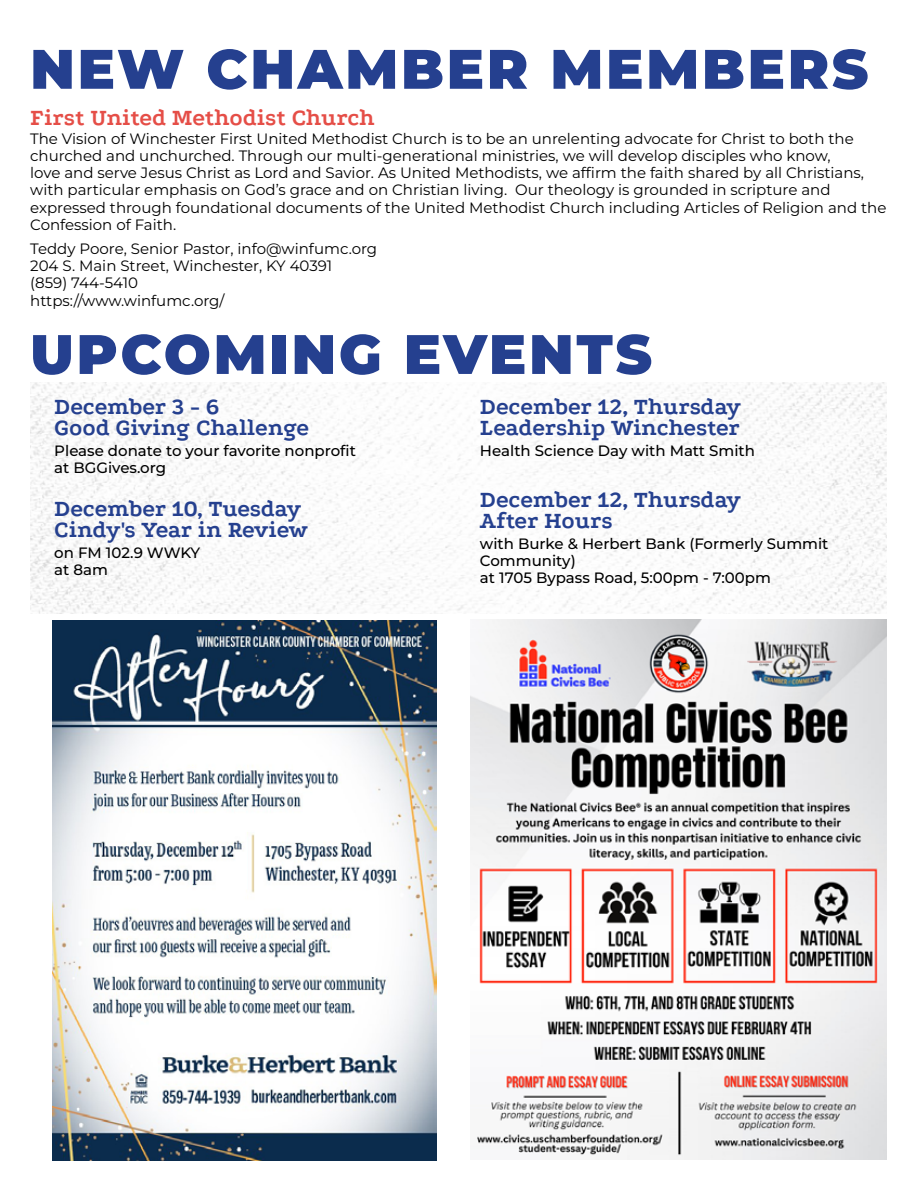
<style>
.page{position:relative;width:918px;height:1188px;background:#fff}
.page>*{position:absolute;margin:0;border:0;box-sizing:border-box;transform-origin:0 0}
.t1{font:900 55.5px "Montserrat";letter-spacing:.05em;color:#25408f}
.t2{font:24px/21.6px "Podkova";color:#25408f}
.t3{font:24px "Podkova";color:#e54e47}
.t4{font:15px/17.2px "Montserrat";color:#000}
.t5{font:500 15px/17.2px "Montserrat";color:#000}
</style>
<div class="page">
<img style="left:30px;top:383px;width:857px;height:231px">
<img style="left:471px;top:620px;width:416px;height:540px">
<img style="left:53px;top:620px;width:383px;height:540px">
<h1 class="t1" style="left:30px;top:32px;width:840px">NEW CHAMBER MEMBERS</h1>
<h2 class="t3" style="left:30px;top:102px;width:346px">First United Methodist Church</h2>
<p class="t4" style="left:30px;top:129px;width:858px">The Vision of Winchester First United Methodist Church is to be an unrelenting advocate for Christ to both the churched and unchurched. Through our multi-generational ministries, we will develop disciples who know,<br>love and serve Jesus Christ as Lord and Savior. As United Methodists, we affirm the faith shared by all Christians, with particular emphasis on God’s grace and on Christian living. Our theology is grounded in scripture and expressed through foundational documents of the United Methodist Church including Articles of Religion and the Confession of Faith.</p>
<p class="t4" style="left:30px;top:240px;width:348px">Teddy Poore, Senior Pastor, info@winfumc.org<br>204 S. Main Street, Winchester, KY 40391<br>(859) 744-5410<br>https://www.winfumc.org/</p>
<h1 class="t1" style="left:30px;top:317px;width:623px">UPCOMING EVENTS</h1>
<h2 class="t2" style="left:54px;top:395px;width:256px">December 3 - 6<br>Good Giving Challenge</h2>
<p class="t5" style="left:54px;top:442px;width:303px">Please donate to your favorite nonprofit at BGGives.org</p>
<h2 class="t2" style="left:54px;top:497px;width:255px">December 10, Tuesday<br>Cindy's Year in Review</h2>
<p class="t5" style="left:54px;top:543px;width:147px">on FM 102.9 WWKY at 8am</p>
<h2 class="t2" style="left:480px;top:395px;width:262px">December 12, Thursday<br>Leadership Winchester</h2>
<p class="t5" style="left:480px;top:442px;width:277px">Health Science Day with Matt Smith</p>
<h2 class="t2" style="left:480px;top:488px;width:262px">December 12, Thursday<br>After Hours</h2>
<p class="t5" style="left:480px;top:534px;width:350px">with Burke &amp; Herbert Bank (Formerly Summit<br>Community)<br>at 1705 Bypass Road, 5:00pm - 7:00pm</p>
</div>
